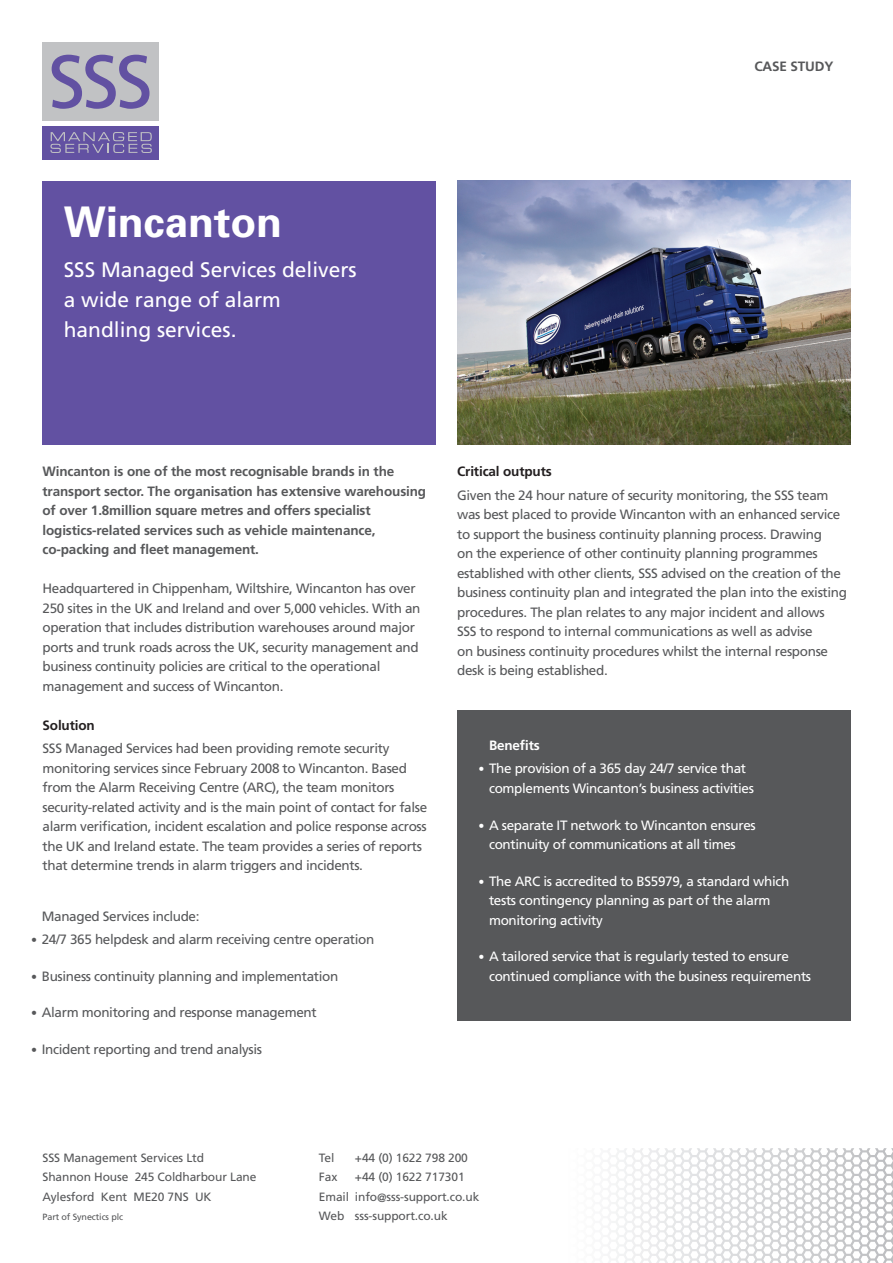
<style>
.page{position:relative;width:893px;height:1263px;background:#fff}
.page>*{position:absolute;margin:0;border:0;box-sizing:border-box;transform-origin:0 0}
.t1{font:700 42.3px "Univers";color:#fff}
.t2{font:21px/30px "Frutiger";color:#fff}
.t3{font:13.5px/19.5px "Frutiger";letter-spacing:-.025em;color:#57585a}
.t4{font:13.5px/19.5px "Frutiger";letter-spacing:-.025em;color:#fff}
.t5{font:700 13.5px/19.5px "Frutiger";letter-spacing:-.01em;color:#57585a}
.t6{font:700 13.5px "Frutiger";letter-spacing:-.01em;color:#231f20}
.t7{font:700 13.5px "Frutiger";letter-spacing:-.01em;color:#fff}
.t8{font:12px "Frutiger";letter-spacing:-.01em;color:#57585a}
.t9{font:9px "Frutiger";letter-spacing:-.01em;color:#57585a}
.s1{font-size:12px}
</style>
<div class="page">
<div style="left:43px;top:126px;width:116px;height:33px;background:#6251a2"></div>
<svg style="left:50px;top:132px;width:102px;height:21px"></svg>
<div style="left:43px;top:43px;width:116px;height:78px;background:#c1c2c4"></div>
<svg style="left:52px;top:55px;width:98px;height:54px"></svg>
<div style="left:43px;top:181px;width:393px;height:263px;background:#6251a2"></div>
<img style="left:457px;top:181px;width:393px;height:263px">
<div style="left:457px;top:710px;width:393px;height:310px;background:#57585a"></div>
<svg style="left:612px;top:1148px;width:281px;height:115px"></svg>
<p class="t5" style="left:754px;top:57px;width:81px">CASE STUDY</p>
<p class="t1" style="left:64px;top:194px;width:220px">Wincanton</p>
<p class="t2" style="left:64px;top:254px;width:294px">SSS Managed Services delivers a wide range of alarm handling services.</p>
<p class="t5" style="left:43px;top:462px;width:385px">Wincanton is one of the most recognisable brands in the transport sector. The organisation has extensive warehousing of over 1.8million square metres and offers specialist logistics-related services such as vehicle maintenance, co-packing and fleet management.</p>
<p class="t3" style="left:43px;top:579px;width:379px">Headquartered in Chippenham, Wiltshire, Wincanton has over 250 sites in the UK and Ireland and over 5,000 vehicles. With an operation that includes distribution warehouses around major ports and trunk roads across the UK, security management and business continuity policies are critical to the operational management and success of Wincanton.</p>
<p class="t6" style="left:43px;top:717px;width:54px">Solution</p>
<p class="t3" style="left:43px;top:739px;width:386px">SSS Managed Services had been providing remote security monitoring services since February 2008 to Wincanton. Based from the Alarm Receiving Centre (ARC), the team monitors security-related activity and is the main point of contact for false alarm verification, incident escalation and police response across the UK and Ireland estate. The team provides a series of reports that determine trends in alarm triggers and incidents.</p>
<p class="t3" style="left:42px;top:906px;width:159px">Managed Services include:</p>
<p class="t3" style="left:31px;top:930px;width:345px"><span class="s1">•</span> 24/7 365 helpdesk and alarm receiving centre operation</p>
<p class="t3" style="left:31px;top:966px;width:309px"><span class="s1">•</span> Business continuity planning and implementation</p>
<p class="t3" style="left:31px;top:1003px;width:287px"><span class="s1">•</span> Alarm monitoring and response management</p>
<p class="t3" style="left:31px;top:1039px;width:233px"><span class="s1">•</span> Incident reporting and trend analysis</p>
<p class="t6" style="left:457px;top:463px;width:96px">Critical outputs</p>
<p class="t3" style="left:457px;top:485px;width:391px">Given the 24 hour nature of security monitoring, the SSS team was best placed to provide Wincanton with an enhanced service to support the business continuity planning process. Drawing<br>on the experience of other continuity planning programmes established with other clients, SSS advised on the creation of the business continuity plan and integrated the plan into the existing procedures. The plan relates to any major incident and allows SSS to respond to internal communications as well as advise<br>on business continuity procedures whilst the internal response desk is being established.</p>
<p class="t7" style="left:489px;top:737px;width:52px">Benefits</p>
<p class="t4" style="left:489px;top:759px;width:266px;text-indent:-11px"><span class="s1">•</span> The provision of a 365 day 24/7 service that complements Wincanton’s business activities</p>
<p class="t4" style="left:489px;top:815px;width:268px;text-indent:-11px"><span class="s1">•</span> A separate IT network to Wincanton ensures continuity of communications at all times</p>
<p class="t4" style="left:489px;top:871px;width:302px;text-indent:-11px"><span class="s1">•</span> The ARC is accredited to BS5979, a standard which tests contingency planning as part of the alarm monitoring activity</p>
<p class="t4" style="left:489px;top:946px;width:324px;text-indent:-11px"><span class="s1">•</span> A tailored service that is regularly tested to ensure continued compliance with the business requirements</p>
<p class="t8" style="left:43px;top:1150px;width:163px">SSS Management Services Ltd</p>
<p class="t8" style="left:43px;top:1170px;width:215px">Shannon House 245 Coldharbour Lane</p>
<p class="t8" style="left:43px;top:1189px;width:171px">Aylesford Kent ME20 7NS UK</p>
<p class="t9" style="left:43px;top:1212px;width:82px">Part of Synectics plc</p>
<p class="t8" style="left:319px;top:1150px;width:17px">Tel</p>
<p class="t8" style="left:355px;top:1150px;width:114px">+44 (0) 1622 798 200</p>
<p class="t8" style="left:319px;top:1170px;width:20px">Fax</p>
<p class="t8" style="left:355px;top:1170px;width:111px">+44 (0) 1622 717301</p>
<p class="t8" style="left:319px;top:1189px;width:162px">Email info@sss-support.co.uk</p>
<p class="t8" style="left:319px;top:1209px;width:130px">Web sss-support.co.uk</p>
</div>
